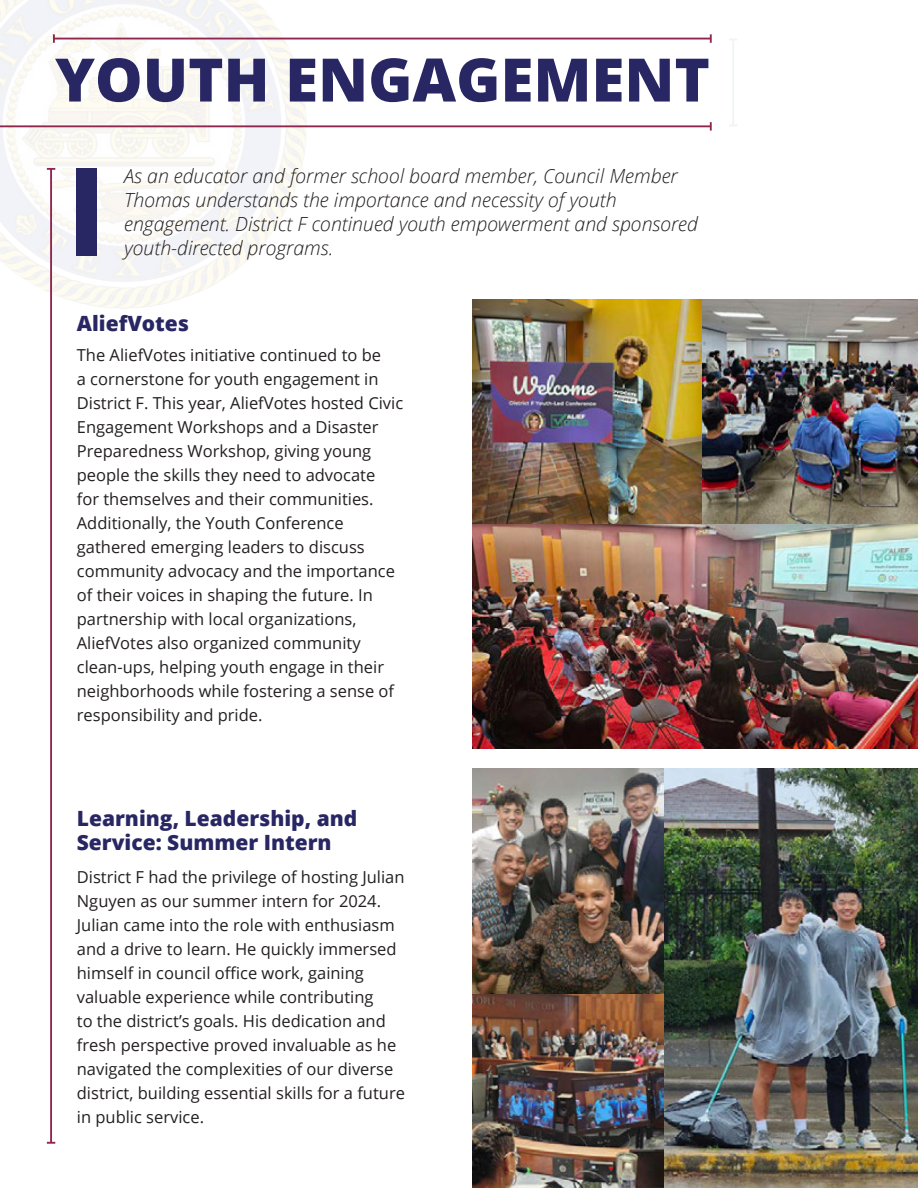
<style>
.page{position:relative;width:918px;height:1188px;background:#fff}
.page>*{position:absolute;margin:0;border:0;box-sizing:border-box;transform-origin:0 0}
.Headings{font:800 60px "Open Sans";color:#282764}
.Subheadings{font:800 21px/24px "Open Sans";color:#282764}
.Page_intro{font:italic 300 19.5px/24px "Open Sans";color:#231f20}
.t1{font:16.5px/24px "Open Sans";color:#231f20}
</style>
<div class="page">
<img style="left:0;top:0;width:356px;height:309px">
<hr style="left:50px;top:169px;width:2px;height:974px;background:#8f2650">
<svg style="left:47px;top:168px;width:8px;height:2px"></svg>
<svg style="left:47px;top:1142px;width:8px;height:2px"></svg>
<hr style="left:54px;top:38px;width:657px;height:1px;background:#8f2650">
<svg style="left:53px;top:34px;width:2px;height:9px"></svg>
<svg style="left:710px;top:34px;width:2px;height:9px"></svg>
<hr style="left:0;top:125px;width:711px;height:2px;background:#8f2650">
<svg style="left:710px;top:122px;width:2px;height:9px"></svg>
<hr style="left:732px;top:39px;width:2px;height:86px;background:#f2f3f4">
<div style="left:77px;top:168px;width:20px;height:88px;background:#282764"></div>
<img style="left:472px;top:299px;width:446px;height:449px">
<img style="left:472px;top:769px;width:446px;height:419px">
<p class="Headings" style="left:55px;top:34px;width:656px">YOUTH ENGAGEMENT</p>
<p class="Page_intro" style="left:124px;top:163px;width:575px">As an educator and former school board member, Council Member Thomas understands the importance and necessity of youth engagement. District F continued youth empowerment and sponsored youth-directed programs.</p>
<p class="Subheadings" style="left:77px;top:310px;width:114px">AliefVotes</p>
<p class="t1" style="left:77px;top:342px;width:328px">The AliefVotes initiative continued to be<br>a cornerstone for youth engagement in District F. This year, AliefVotes hosted Civic Engagement Workshops and a Disaster Preparedness Workshop, giving young people the skills they need to advocate<br>for themselves and their communities.<br>Additionally, the Youth Conference gathered emerging leaders to discuss community advocacy and the importance of their voices in shaping the future. In partnership with local organizations, AliefVotes also organized community clean-ups, helping youth engage in their neighborhoods while fostering a sense of responsibility and pride.</p>
<p class="Subheadings" style="left:77px;top:805px;width:282px">Learning, Leadership, and<br>Service: Summer Intern</p>
<p class="t1" style="left:77px;top:865px;width:330px">District F had the privilege of hosting Julian Nguyen as our summer intern for 2024.<br>Julian came into the role with enthusiasm and a drive to learn. He quickly immersed himself in council office work, gaining valuable experience while contributing<br>to the district’s goals. His dedication and fresh perspective proved invaluable as he navigated the complexities of our diverse district, building essential skills for a future in public service.</p>
</div>
